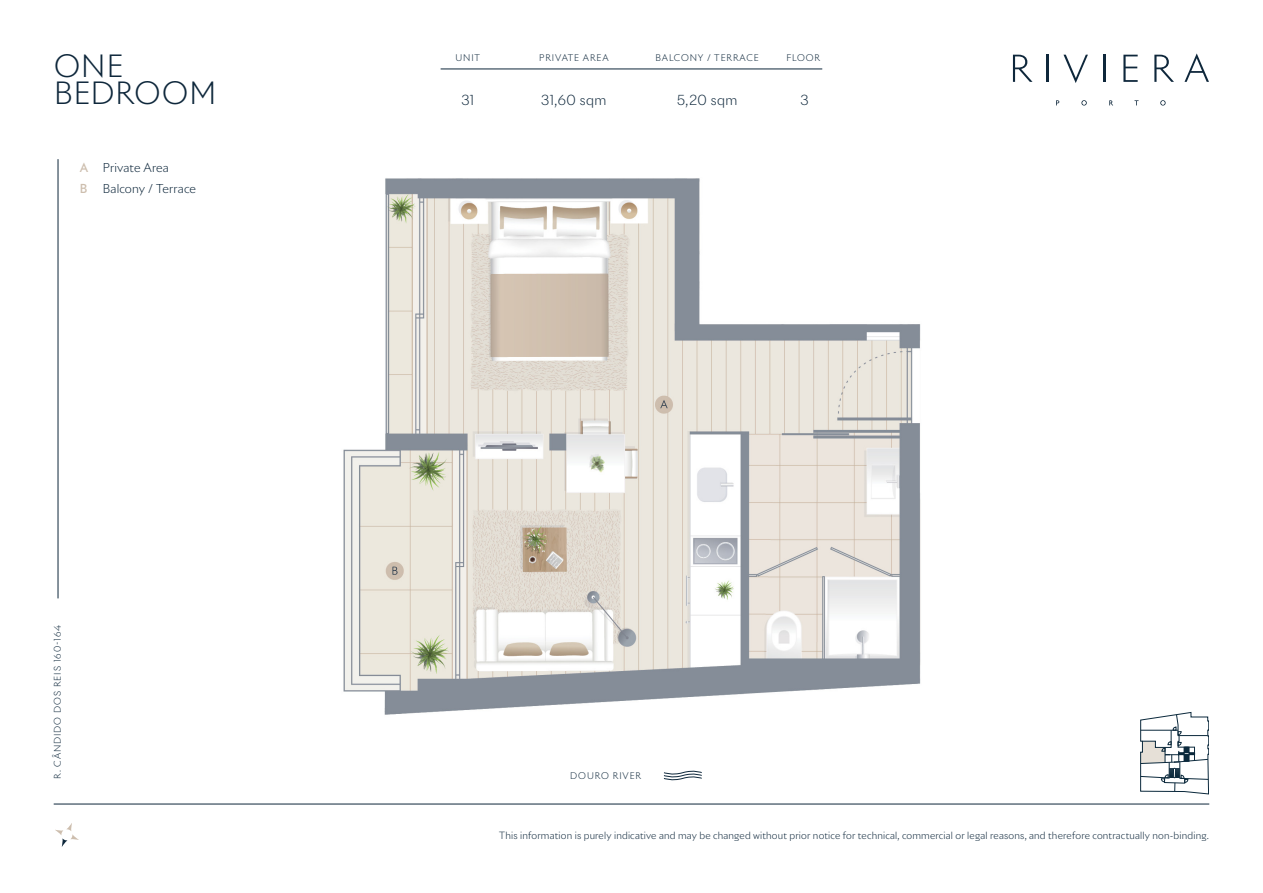
<style>
.page{position:relative;width:1263px;height:893px;background:#fff}
.page>*{position:absolute;margin:0;border:0;box-sizing:border-box;transform-origin:0 0}
.Paragraph_Style_1{font:300 30px "Riviera Nights";letter-spacing:.04em;color:#0e273b}
.t1{font:300 13.5px "Riviera Nights";letter-spacing:.03em;color:#0e273b}
.t2{font:500 12.15px/21px "Riviera Nights";color:#cdbeae}
.t3{font:300 12px/21px "Riviera Nights";letter-spacing:.01em;color:#0e273b}
.t4{font:300 9.75px "Riviera Nights";letter-spacing:.02em;color:#0e273b}
.t5{font:300 9px "Riviera Nights";letter-spacing:.1em;color:#0e273b}
</style>
<div class="page">
<hr style="left:54px;top:804px;width:1155px;height:1px;background:#0e273b">
<hr style="left:58px;top:160px;width:1px;height:438px;background:#0e273b">
<svg style="left:664px;top:770px;width:38px;height:11px"></svg>
<svg style="left:55px;top:823px;width:24px;height:24px"></svg>
<hr style="left:441px;top:69px;width:381px;height:1px;background:#0e273b">
<svg style="left:1056px;top:100px;width:3px;height:5px"></svg>
<svg style="left:1081px;top:100px;width:6px;height:6px"></svg>
<svg style="left:1109px;top:100px;width:4px;height:5px"></svg>
<svg style="left:1160px;top:100px;width:5px;height:6px"></svg>
<svg style="left:1013px;top:55px;width:19px;height:27px"></svg>
<hr style="left:1046px;top:55px;width:2px;height:27px;background:#0e273b">
<svg style="left:1063px;top:55px;width:25px;height:28px"></svg>
<hr style="left:1103px;top:55px;width:2px;height:27px;background:#0e273b">
<svg style="left:1123px;top:55px;width:15px;height:27px"></svg>
<svg style="left:1154px;top:55px;width:20px;height:27px"></svg>
<svg style="left:1184px;top:53px;width:25px;height:29px"></svg>
<svg style="left:1140px;top:712px;width:69px;height:82px"></svg>
<img style="left:343px;top:178px;width:578px;height:537px">
<p class="Paragraph_Style_1" style="left:54px;top:47px;width:71px">ONE</p>
<p class="Paragraph_Style_1" style="left:54px;top:74px;width:164px">BEDROOM</p>
<p class="t2" style="left:80px;top:157px;width:10px">A<br>B</p>
<p class="t3" style="left:103px;top:157px;width:95px">Private Area<br>Balcony / Terrace</p>
<p class="t5" style="left:52px;top:779px;width:155px;rotate:-90deg">R. CÂNDIDO DOS REIS 160-164</p>
<p class="t5" style="left:455px;top:52px;width:26px">UNIT</p>
<p class="t5" style="left:539px;top:52px;width:71px">PRIVATE AREA</p>
<p class="t5" style="left:655px;top:52px;width:105px">BALCONY / TERRACE</p>
<p class="t5" style="left:786px;top:52px;width:35px">FLOOR</p>
<p class="t1" style="left:461px;top:91px;width:14px">31</p>
<p class="t1" style="left:541px;top:91px;width:67px">31,60 sqm</p>
<p class="t1" style="left:677px;top:91px;width:62px">5,20 sqm</p>
<p class="t1" style="left:801px;top:91px;width:10px">3</p>
<p class="t5" style="left:570px;top:770px;width:72px">DOURO RIVER</p>
<p class="t4" style="left:499px;top:829px;width:711px">This information is purely indicative and may be changed without prior notice for technical, commercial or legal reasons, and therefore contractually non-binding.</p>
</div>
